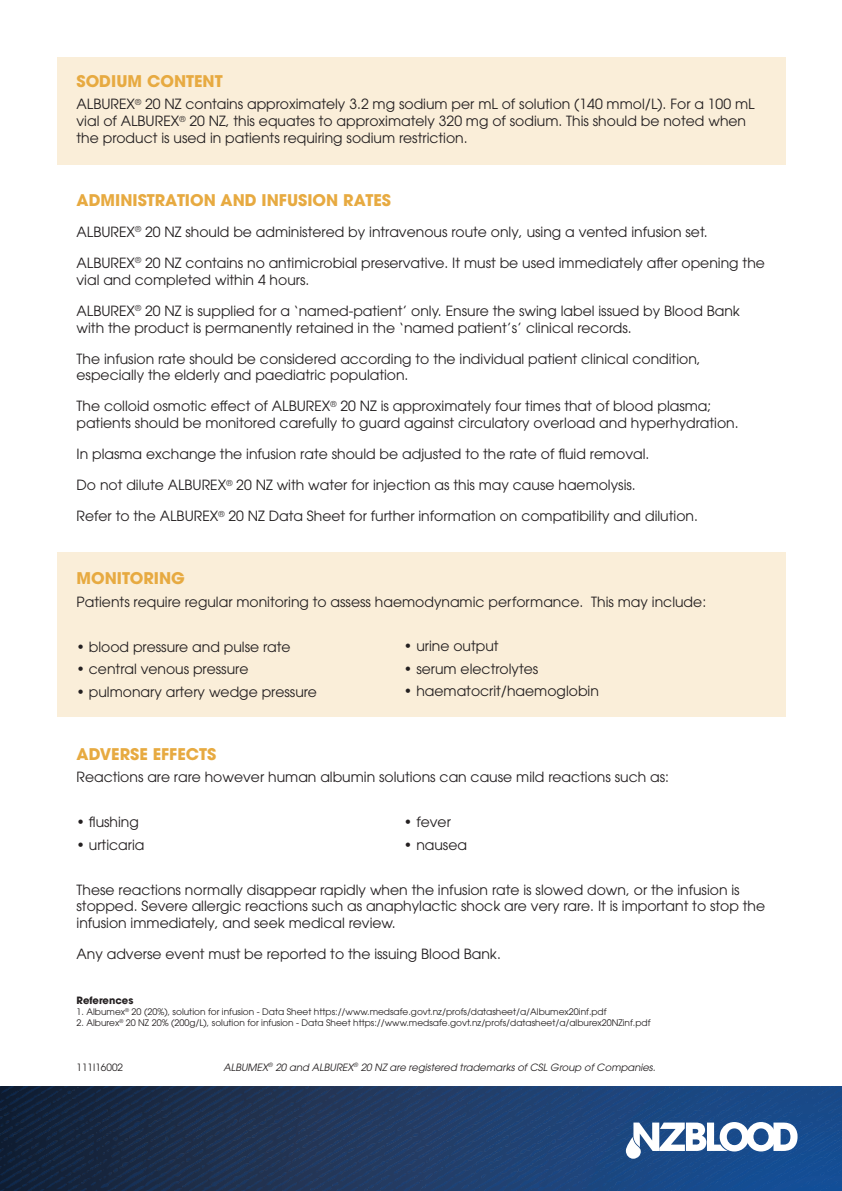
<style>
.page{position:relative;width:842px;height:1191px;background:#fff}
.page>*{position:absolute;margin:0;border:0;box-sizing:border-box;transform-origin:0 0}
.t1{font:700 16px "ITC Avant Garde Pro";color:#e7aa41}
.t2{font:14px/16.8px "ITC Avant Garde Pro";color:#231f20}
.t3{font:italic 10px "ITC Avant Garde Pro";color:#231f20}
.t4{font:700 10px "ITC Avant Garde Pro";color:#231f20}
.t5{font:10px "ITC Avant Garde Pro";color:#231f20}
.t6{font:9px "ITC Avant Garde Pro";color:#231f20}
</style>
<div class="page">
<div style="left:57px;top:552px;width:728px;height:164px;background:#faeed9"></div>
<div style="left:57px;top:57px;width:728px;height:107px;background:#faeed9"></div>
<img style="left:0;top:1086px;width:842px;height:105px">
<svg style="left:626px;top:1122px;width:171px;height:36px"></svg>
<p class="t1" style="left:77px;top:70px;width:148px">SODIUM CONTENT</p>
<p class="t2" style="left:77px;top:96px;width:680px">ALBUREX<sup>®</sup> 20 NZ contains approximately 3.2 mg sodium per mL of solution (140 mmol/L). For a 100 mL vial of ALBUREX<sup>®</sup> 20 NZ, this equates to approximately 320 mg of sodium. This should be noted when the product is used in patients requiring sodium restriction.</p>
<p class="t1" style="left:77px;top:189px;width:316px">ADMINISTRATION AND INFUSION RATES</p>
<p class="t2" style="left:77px;top:223px;width:633px">ALBUREX<sup>®</sup> 20 NZ should be administered by intravenous route only, using a vented infusion set.</p>
<p class="t2" style="left:77px;top:254px;width:690px">ALBUREX<sup>®</sup> 20 NZ contains no antimicrobial preservative. It must be used immediately after opening the vial and completed within 4 hours.</p>
<p class="t2" style="left:77px;top:302px;width:665px">ALBUREX<sup>®</sup> 20 NZ is supplied for a ‘named-patient’ only. Ensure the swing label issued by Blood Bank with the product is permanently retained in the ‘named patient’s’ clinical records.</p>
<p class="t2" style="left:77px;top:350px;width:626px">The infusion rate should be considered according to the individual patient clinical condition, especially the elderly and paediatric population.</p>
<p class="t2" style="left:77px;top:398px;width:663px">The colloid osmotic effect of ALBUREX<sup>®</sup> 20 NZ is approximately four times that of blood plasma; patients should be monitored carefully to guard against circulatory overload and hyperhydration.</p>
<p class="t2" style="left:77px;top:445px;width:574px">In plasma exchange the infusion rate should be adjusted to the rate of fluid removal.</p>
<p class="t2" style="left:77px;top:476px;width:561px">Do not dilute ALBUREX<sup>®</sup> 20 NZ with water for injection as this may cause haemolysis.</p>
<p class="t2" style="left:77px;top:507px;width:623px">Refer to the ALBUREX<sup>®</sup> 20 NZ Data Sheet for further information on compatibility and dilution.</p>
<p class="t1" style="left:77px;top:567px;width:110px">MONITORING</p>
<p class="t2" style="left:77px;top:593px;width:631px">Patients require regular monitoring to assess haemodynamic performance. This may include:</p>
<p class="t2" style="left:77px;top:638px;width:216px">• blood pressure and pulse rate</p>
<p class="t2" style="left:77px;top:660px;width:173px">• central venous pressure</p>
<p class="t2" style="left:77px;top:683px;width:242px">• pulmonary artery wedge pressure</p>
<p class="t2" style="left:404px;top:637px;width:96px">• urine output</p>
<p class="t2" style="left:404px;top:660px;width:136px">• serum electrolytes</p>
<p class="t2" style="left:404px;top:682px;width:196px">• haematocrit/haemoglobin</p>
<p class="t1" style="left:77px;top:743px;width:141px">ADVERSE EFFECTS</p>
<p class="t2" style="left:77px;top:768px;width:594px">Reactions are rare however human albumin solutions can cause mild reactions such as:</p>
<p class="t2" style="left:77px;top:813px;width:64px">• flushing</p>
<p class="t2" style="left:77px;top:836px;width:69px">• urticaria</p>
<p class="t2" style="left:77px;top:881px;width:690px">These reactions normally disappear rapidly when the infusion rate is slowed down, or the infusion is stopped. Severe allergic reactions such as anaphylactic shock are very rare. It is important to stop the infusion immediately, and seek medical review.</p>
<p class="t2" style="left:77px;top:945px;width:426px">Any adverse event must be reported to the issuing Blood Bank.</p>
<p class="t4" style="left:77px;top:993px;width:58px">References</p>
<p class="t6" style="left:77px;top:1006px;width:532px">1. Albumex<sup>®</sup> 20 (20%), solution for infusion - Data Sheet https://www.medsafe.govt.nz/profs/datasheet/a/Albumex20inf.pdf</p>
<p class="t6" style="left:77px;top:1017px;width:575px">2. Alburex<sup>®</sup> 20 NZ 20% (200g/L), solution for infusion - Data Sheet https://www.medsafe.govt.nz/profs/datasheet/a/alburex20NZinf.pdf</p>
<p class="t5" style="left:77px;top:1061px;width:48px">111I16002</p>
<p class="t3" style="left:223px;top:1061px;width:436px">ALBUMEX<sup>®</sup> 20 and ALBUREX<sup>®</sup> 20 NZ are registered trademarks of CSL Group of Companies.</p>
<p class="t2" style="left:404px;top:813px;width:48px">• fever</p>
<p class="t2" style="left:404px;top:836px;width:65px">• nausea</p>
</div>
